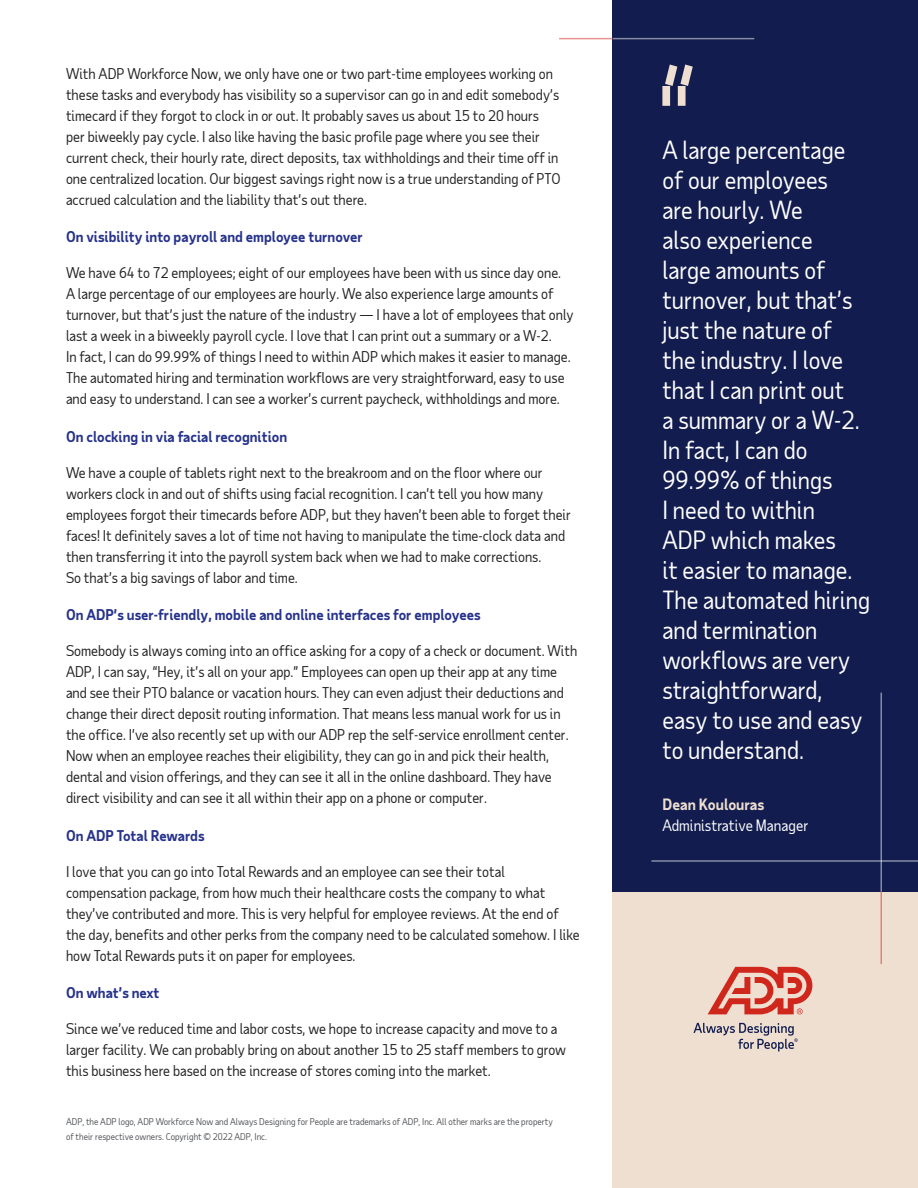
<style>
.page{position:relative;width:918px;height:1188px;background:#fff}
.page>*{position:absolute;margin:0;border:0;box-sizing:border-box;transform-origin:0 0}
.t1{font:24px/30px "Taub Sans";color:#fff}
.t2{font:15px "Taub Sans";color:#fff}
.t3{font:700 15px "Taub Sans";color:#efdfd1}
.t4{font:14.25px/21px "Taub Sans";color:#222}
.t5{font:700 14.25px "Taub Sans";color:#26328c}
.t6{font:9px/15px "Taub Sans";color:#54565a}
</style>
<div class="page">
<div style="left:613px;top:870px;width:305px;height:318px;background:#efdfd1"></div>
<div style="left:613px;top:0;width:305px;height:892px;background:#121c4e"></div>
<hr style="left:559px;top:38px;width:54px;height:1px;background:#d0271d">
<hr style="left:613px;top:38px;width:141px;height:1px;background:#fff">
<hr style="left:880px;top:892px;width:2px;height:72px;background:#d0271d">
<hr style="left:880px;top:693px;width:2px;height:199px;background:#fff">
<hr style="left:651px;top:860px;width:267px;height:2px;background:#fff">
<svg style="left:693px;top:1023px;width:105px;height:29px"></svg>
<svg style="left:708px;top:967px;width:104px;height:47px"></svg>
<svg style="left:662px;top:64px;width:31px;height:42px"></svg>
<p class="t4" style="left:66px;top:63px;width:496px">With ADP Workforce Now, we only have one or two part-time employees working on these tasks and everybody has visibility so a supervisor can go in and edit somebody’s timecard if they forgot to clock in or out. It probably saves us about 15 to 20 hours per biweekly pay cycle. I also like having the basic profile page where you see their current check, their hourly rate, direct deposits, tax withholdings and their time off in one centralized location. Our biggest savings right now is a true understanding of PTO accrued calculation and the liability that’s out there.</p>
<p class="t5" style="left:66px;top:228px;width:298px">On visibility into payroll and employee turnover</p>
<p class="t4" style="left:66px;top:262px;width:509px">We have 64 to 72 employees; eight of our employees have been with us since day one.<br>A large percentage of our employees are hourly. We also experience large amounts of turnover, but that’s just the nature of the industry — I have a lot of employees that only last a week in a biweekly payroll cycle. I love that I can print out a summary or a W-2.<br>In fact, I can do 99.99% of things I need to within ADP which makes it easier to manage.<br>The automated hiring and termination workflows are very straightforward, easy to use and easy to understand. I can see a worker’s current paycheck, withholdings and more.</p>
<p class="t5" style="left:66px;top:427px;width:223px">On clocking in via facial recognition</p>
<p class="t4" style="left:66px;top:462px;width:506px">We have a couple of tablets right next to the breakroom and on the floor where our workers clock in and out of shifts using facial recognition. I can’t tell you how many employees forgot their timecards before ADP, but they haven’t been able to forget their faces! It definitely saves a lot of time not having to manipulate the time-clock data and then transferring it into the payroll system back when we had to make corrections.<br>So that’s a big savings of labor and time.</p>
<p class="t5" style="left:66px;top:606px;width:416px">On ADP’s user-friendly, mobile and online interfaces for employees</p>
<p class="t4" style="left:66px;top:640px;width:513px">Somebody is always coming into an office asking for a copy of a check or document. With ADP, I can say, “Hey, it’s all on your app.” Employees can open up their app at any time and see their PTO balance or vacation hours. They can even adjust their deductions and change their direct deposit routing information. That means less manual work for us in the office. I’ve also recently set up with our ADP rep the self-service enrollment center.<br>Now when an employee reaches their eligibility, they can go in and pick their health, dental and vision offerings, and they can see it all in the online dashboard. They have direct visibility and can see it all within their app on a phone or computer.</p>
<p class="t5" style="left:66px;top:826px;width:140px">On ADP Total Rewards</p>
<p class="t4" style="left:66px;top:861px;width:515px">I love that you can go into Total Rewards and an employee can see their total compensation package, from how much their healthcare costs the company to what they’ve contributed and more. This is very helpful for employee reviews. At the end of the day, benefits and other perks from the company need to be calculated somehow. I like how Total Rewards puts it on paper for employees.</p>
<p class="t5" style="left:66px;top:984px;width:95px">On what’s next</p>
<p class="t4" style="left:66px;top:1018px;width:502px">Since we’ve reduced time and labor costs, we hope to increase capacity and move to a larger facility. We can probably bring on about another 15 to 25 staff members to grow this business here based on the increase of stores coming into the market.</p>
<p class="t6" style="left:66px;top:1114px;width:488px">ADP, the ADP logo, ADP Workforce Now and Always Designing for People are trademarks of ADP, Inc. All other marks are the property of their respective owners. Copyright © 2022 ADP, Inc.</p>
<p class="t1" style="left:662px;top:135px;width:209px">A large percentage of our employees<br>are hourly. We<br>also experience<br>large amounts of turnover, but that’s just the nature of the industry. I love that I can print out<br>a summary or a W-2.<br>In fact, I can do<br>99.99% of things<br>I need to within<br>ADP which makes<br>it easier to manage.<br>The automated hiring and termination workflows are very straightforward, easy to use and easy to understand.</p>
<p class="t3" style="left:662px;top:795px;width:103px">Dean Koulouras</p>
<p class="t2" style="left:662px;top:816px;width:147px">Administrative Manager</p>
</div>
